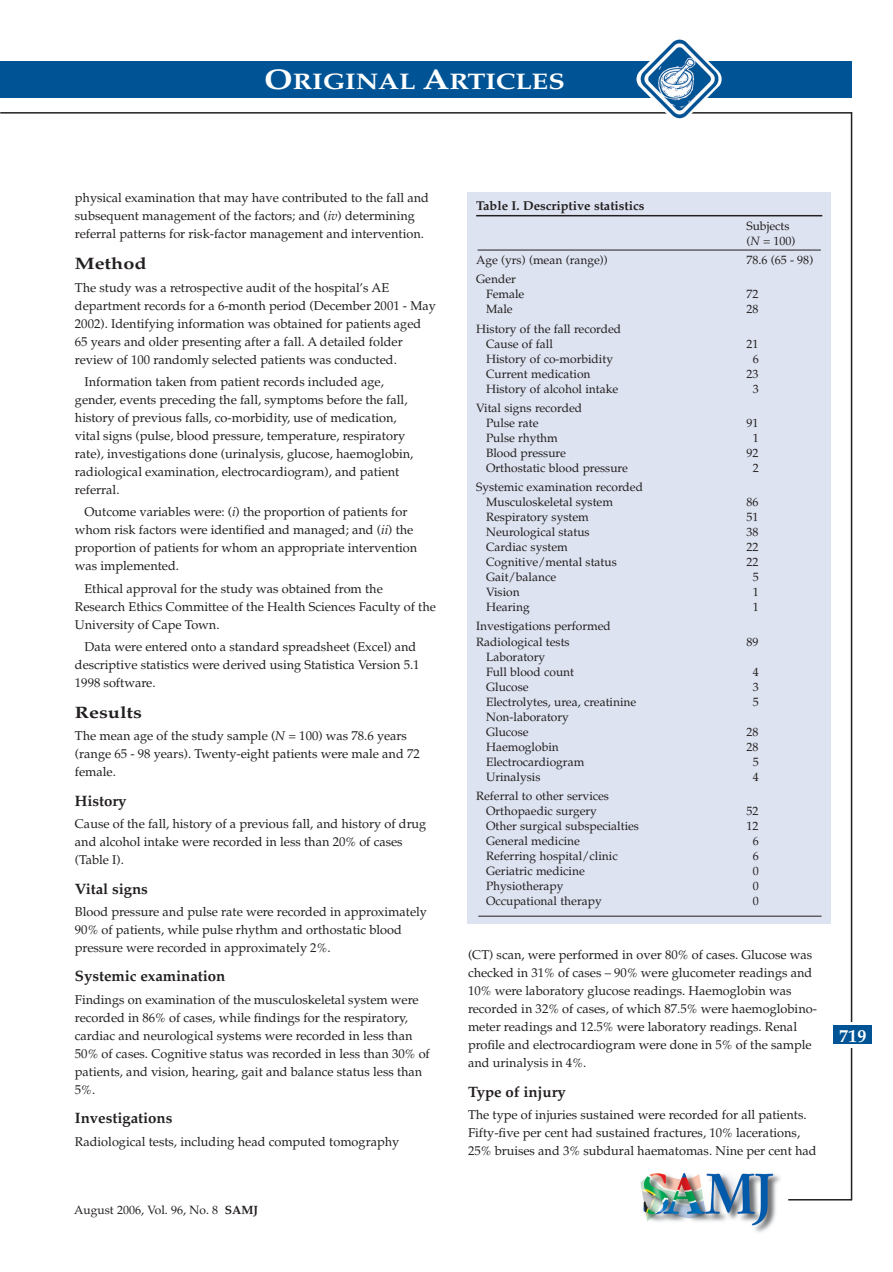
<style>
.page{position:relative;width:893px;height:1272px;background:#fff}
.page>*{position:absolute;margin:0;border:0;box-sizing:border-box;transform-origin:0 0}
.t1{font:700 22.5px "Palatino";color:#fff;scale:1.2 1}
.t2{font:700 18px "Palatino";color:#fff}
.t3{font:700 16.5px "Palatino";color:#231f20;scale:1.2 1}
.t4{font:700 15px "Palatino";color:#231f20}
.t5{font:12.75px/18px "Palatino";color:#231f20}
.t6{font:700 12.75px "Palatino";color:#231f20}
.t7{font:12px/15px "Palatino";color:#231f20}
.s1{font-size:28.5px}
.s2{font-style:italic}
.s3{font-weight:700}
</style>
<div class="page">
<hr style="left:850px;top:112px;width:2px;height:1088px;background:#231f20">
<div style="left:836px;top:1021px;width:28px;height:26px;background:#fff"></div>
<hr style="left:788px;top:1198px;width:63px;height:2px;background:#231f20">
<div style="left:0;top:61px;width:851px;height:36px;background:#005495"></div>
<hr style="left:0;top:112px;width:851px;height:2px;background:#231f20">
<img style="left:636px;top:39px;width:85px;height:80px">
<img style="left:640px;top:1173px;width:140px;height:60px">
<div style="left:832px;top:1025px;width:39px;height:19px;background:#005495"></div>
<div style="left:467px;top:192px;width:363px;height:731px;background:#dde3f0"></div>
<hr style="left:476px;top:215px;width:346px;height:1px;background:#231f20">
<hr style="left:477px;top:250px;width:343px;height:1px;background:#231f20">
<hr style="left:478px;top:915px;width:343px;height:1px;background:#231f20">
<h1 class="t1" style="left:264px;top:68px;width:252px"><span class="s1">O</span>RIGINAL <span class="s1">A</span>RTICLES</h1>
<p class="t5" style="left:75px;top:189px;width:355px">physical examination that may have contributed to the fall and subsequent management of the factors; and (<span class="s2">iv</span>) determining referral patterns for risk-factor management and intervention.</p>
<p class="t3" style="left:75px;top:253px;width:61px">Method</p>
<p class="t5" style="left:75px;top:278px;width:362px">The study was a retrospective audit of the hospital’s AE department records for a 6-month period (December 2001 - May 2002). Identifying information was obtained for patients aged 65 years and older presenting after a fall. A detailed folder review of 100 randomly selected patients was conducted.</p>
<p class="t5" style="left:75px;top:373px;width:340px;text-indent:10px">Information taken from patient records included age, gender, events preceding the fall, symptoms before the fall, history of previous falls, co-morbidity, use of medication, vital signs (pulse, blood pressure, temperature, respiratory rate), investigations done (urinalysis, glucose, haemoglobin, radiological examination, electrocardiogram), and patient referral.</p>
<p class="t5" style="left:75px;top:503px;width:344px;text-indent:10px">Outcome variables were: (<span class="s2">i</span>) the proportion of patients for whom risk factors were identified and managed; and (<span class="s2">ii</span>) the proportion of patients for whom an appropriate intervention was implemented.</p>
<p class="t5" style="left:75px;top:579px;width:362px;text-indent:10px">Ethical approval for the study was obtained from the<br>Research Ethics Committee of the Health Sciences Faculty of the<br>University of Cape Town.</p>
<p class="t5" style="left:75px;top:637px;width:346px;text-indent:10px">Data were entered onto a standard spreadsheet (Excel) and descriptive statistics were derived using Statistica Version 5.1<br>1998 software.</p>
<p class="t3" style="left:75px;top:702px;width:57px">Results</p>
<p class="t5" style="left:75px;top:727px;width:346px">The mean age of the study sample (<span class="s2">N</span> = 100) was 78.6 years (range 65 - 98 years). Twenty-eight patients were male and 72 female.</p>
<p class="t4" style="left:75px;top:791px;width:53px">History</p>
<p class="t5" style="left:75px;top:814px;width:353px">Cause of the fall, history of a previous fall, and history of drug and alcohol intake were recorded in less than 20% of cases (Table I).</p>
<p class="t4" style="left:75px;top:879px;width:74px">Vital signs</p>
<p class="t5" style="left:75px;top:902px;width:353px">Blood pressure and pulse rate were recorded in approximately<br>90% of patients, while pulse rhythm and orthostatic blood pressure were recorded in approximately 2%.</p>
<p class="t4" style="left:75px;top:966px;width:152px">Systemic examination</p>
<p class="t5" style="left:75px;top:990px;width:356px">Findings on examination of the musculoskeletal system were recorded in 86% of cases, while findings for the respiratory, cardiac and neurological systems were recorded in less than 50% of cases. Cognitive status was recorded in less than 30% of patients, and vision, hearing, gait and balance status less than 5%.</p>
<p class="t4" style="left:75px;top:1108px;width:99px">Investigations</p>
<p class="t5" style="left:75px;top:1132px;width:326px">Radiological tests, including head computed tomography</p>
<p class="t7" style="left:74px;top:1202px;width:185px">August 2006, Vol. 96, No. 8 <span class="s3">SAMJ</span></p>
<p class="t6" style="left:476px;top:198px;width:170px">Table I. Descriptive statistics</p>
<p class="t7" style="left:746px;top:218px;width:51px">Subjects (<span class="s2">N</span> = 100)</p>
<p class="t7" style="left:476px;top:252px;width:133px">Age (yrs) (mean (range))</p>
<p class="t7" style="left:746px;top:252px;width:68px">78.6 (65 - 98)</p>
<p class="t7" style="left:486px;top:272px;width:40px;text-indent:-10px">Gender<br>Female</p>
<p class="t7" style="left:746px;top:287px;width:13px">72</p>
<p class="t7" style="left:486px;top:302px;width:28px">Male</p>
<p class="t7" style="left:746px;top:302px;width:13px">28</p>
<p class="t7" style="left:486px;top:321px;width:137px;text-indent:-10px">History of the fall recorded<br>Cause of fall</p>
<p class="t7" style="left:746px;top:336px;width:13px">21</p>
<p class="t7" style="left:486px;top:351px;width:128px">History of co-morbidity</p>
<p class="t7" style="left:752px;top:351px;width:7px">6</p>
<p class="t7" style="left:486px;top:366px;width:106px">Current medication</p>
<p class="t7" style="left:746px;top:366px;width:13px">23</p>
<p class="t7" style="left:486px;top:381px;width:134px">History of alcohol intake</p>
<p class="t7" style="left:752px;top:381px;width:7px">3</p>
<p class="t7" style="left:486px;top:400px;width:98px;text-indent:-10px">Vital signs recorded<br>Pulse rate</p>
<p class="t7" style="left:746px;top:415px;width:13px">91</p>
<p class="t7" style="left:486px;top:430px;width:73px">Pulse rhythm</p>
<p class="t7" style="left:752px;top:430px;width:7px">1</p>
<p class="t7" style="left:486px;top:445px;width:81px">Blood pressure</p>
<p class="t7" style="left:746px;top:445px;width:13px">92</p>
<p class="t7" style="left:486px;top:460px;width:143px">Orthostatic blood pressure</p>
<p class="t7" style="left:752px;top:460px;width:7px">2</p>
<p class="t7" style="left:486px;top:479px;width:158px;text-indent:-10px">Systemic examination recorded<br>Musculoskeletal system</p>
<p class="t7" style="left:746px;top:494px;width:13px">86</p>
<p class="t7" style="left:486px;top:509px;width:104px">Respiratory system</p>
<p class="t7" style="left:746px;top:509px;width:13px">51</p>
<p class="t7" style="left:486px;top:524px;width:105px">Neurological status</p>
<p class="t7" style="left:746px;top:524px;width:13px">38</p>
<p class="t7" style="left:486px;top:539px;width:83px">Cardiac system</p>
<p class="t7" style="left:746px;top:539px;width:13px">22</p>
<p class="t7" style="left:486px;top:554px;width:132px">Cognitive/mental status</p>
<p class="t7" style="left:746px;top:554px;width:13px">22</p>
<p class="t7" style="left:486px;top:569px;width:72px">Gait/balance</p>
<p class="t7" style="left:752px;top:569px;width:7px">5</p>
<p class="t7" style="left:486px;top:584px;width:35px">Vision</p>
<p class="t7" style="left:752px;top:584px;width:7px">1</p>
<p class="t7" style="left:486px;top:599px;width:45px">Hearing</p>
<p class="t7" style="left:752px;top:599px;width:7px">1</p>
<p class="t7" style="left:476px;top:619px;width:136px">Investigations performed<br>Radiological tests</p>
<p class="t7" style="left:746px;top:634px;width:13px">89</p>
<p class="t7" style="left:486px;top:649px;width:90px">Laboratory<br>Full blood count</p>
<p class="t7" style="left:752px;top:664px;width:7px">4</p>
<p class="t7" style="left:486px;top:679px;width:44px">Glucose</p>
<p class="t7" style="left:752px;top:679px;width:7px">3</p>
<p class="t7" style="left:486px;top:694px;width:152px">Electrolytes, urea, creatinine</p>
<p class="t7" style="left:752px;top:694px;width:7px">5</p>
<p class="t7" style="left:486px;top:709px;width:84px">Non-laboratory<br>Glucose</p>
<p class="t7" style="left:746px;top:724px;width:13px">28</p>
<p class="t7" style="left:486px;top:739px;width:74px">Haemoglobin</p>
<p class="t7" style="left:746px;top:739px;width:13px">28</p>
<p class="t7" style="left:486px;top:754px;width:100px">Electrocardiogram</p>
<p class="t7" style="left:752px;top:754px;width:7px">5</p>
<p class="t7" style="left:486px;top:769px;width:56px">Urinalysis</p>
<p class="t7" style="left:752px;top:769px;width:7px">4</p>
<p class="t7" style="left:476px;top:788px;width:134px;text-align:center">Referral to other services<br>Orthopaedic surgery</p>
<p class="t7" style="left:746px;top:803px;width:13px">52</p>
<p class="t7" style="left:486px;top:818px;width:154px">Other surgical subspecialties</p>
<p class="t7" style="left:746px;top:818px;width:13px">12</p>
<p class="t7" style="left:486px;top:833px;width:95px">General medicine</p>
<p class="t7" style="left:752px;top:833px;width:7px">6</p>
<p class="t7" style="left:486px;top:848px;width:133px">Referring hospital/clinic</p>
<p class="t7" style="left:752px;top:848px;width:7px">6</p>
<p class="t7" style="left:486px;top:863px;width:100px">Geriatric medicine</p>
<p class="t7" style="left:752px;top:863px;width:7px">0</p>
<p class="t7" style="left:486px;top:878px;width:79px">Physiotherapy</p>
<p class="t7" style="left:752px;top:878px;width:7px">0</p>
<p class="t7" style="left:486px;top:893px;width:117px">Occupational therapy</p>
<p class="t7" style="left:752px;top:893px;width:7px">0</p>
<p class="t5" style="left:468px;top:945px;width:350px">(CT) scan, were performed in over 80% of cases. Glucose was checked in 31% of cases – 90% were glucometer readings and 10% were laboratory glucose readings. Haemoglobin was recorded in 32% of cases, of which 87.5% were haemoglobino&shy;meter readings and 12.5% were laboratory readings. Renal profile and electrocardiogram were done in 5% of the sample and urinalysis in 4%.</p>
<p class="t4" style="left:468px;top:1081px;width:99px">Type of injury</p>
<p class="t5" style="left:468px;top:1105px;width:350px">The type of injuries sustained were recorded for all patients.<br>Fifty-five per cent had sustained fractures, 10% lacerations,<br>25% bruises and 3% subdural haematomas. Nine per cent had</p>
<h2 class="t2" style="left:839px;top:1023px;width:28px">719</h2>
</div>
